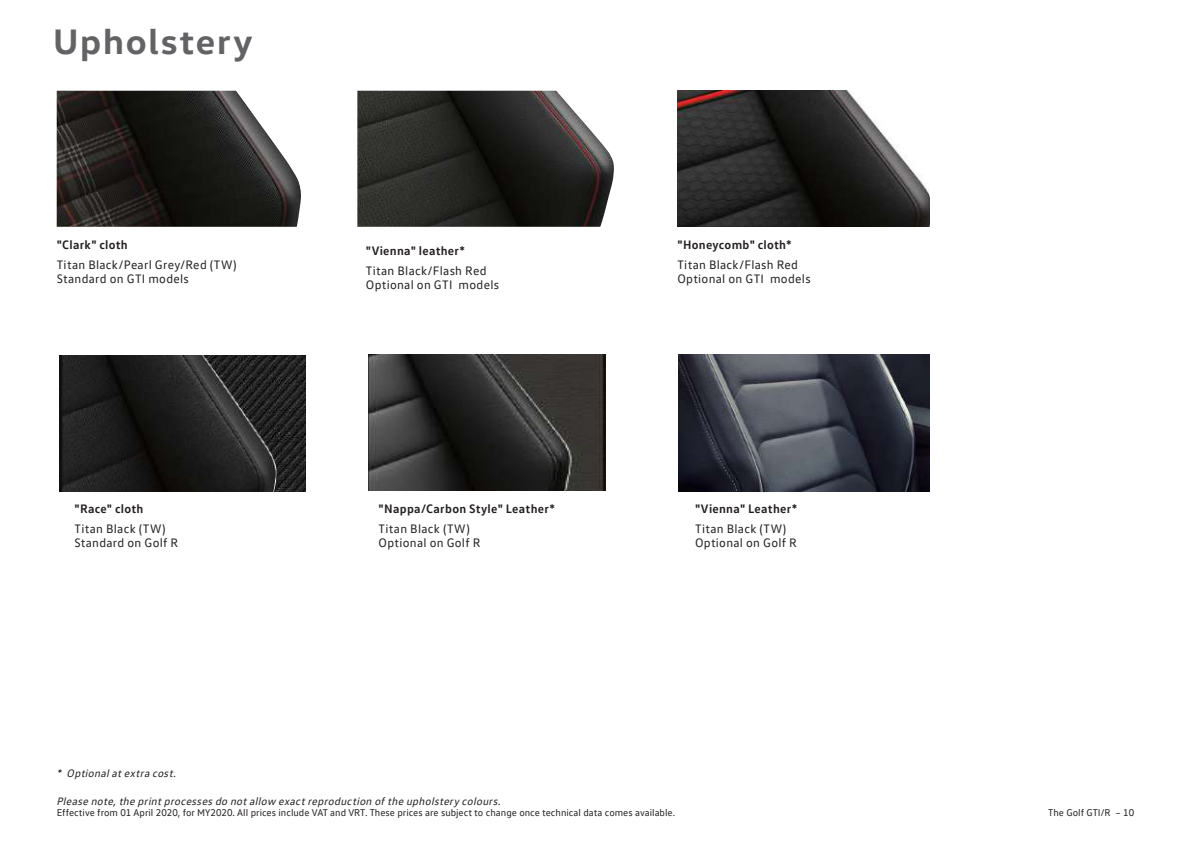
<style>
.page{position:relative;width:1191px;height:842px;background:#fff}
.page>*{position:absolute;margin:0;border:0;box-sizing:border-box;transform-origin:0 0}
.t1{font:700 36px "VW Head";letter-spacing:.05em;color:#636366}
.t2{font:12.4px/14px "VW Text";letter-spacing:.025em;color:#231f20}
.t3{font:700 12.4px "VW Text";letter-spacing:.02em;color:#231f20}
.t4{font:italic 11px "VW Text";color:#231f20}
.t5{font:10px "VW Text";color:#231f20}
</style>
<div class="page">
<img style="left:57px;top:91px;width:244px;height:136px">
<img style="left:357px;top:91px;width:257px;height:136px">
<img style="left:677px;top:91px;width:252px;height:136px">
<img style="left:60px;top:355px;width:246px;height:136px">
<img style="left:369px;top:355px;width:236px;height:136px">
<img style="left:678px;top:355px;width:251px;height:136px">
<h1 class="t1" style="left:53px;top:18px;width:201px">Upholstery</h1>
<p class="t3" style="left:57px;top:237px;width:73px">"Clark" cloth</p>
<p class="t2" style="left:57px;top:258px;width:181px">Titan Black/Pearl Grey/Red (TW)<br>Standard on GTI models</p>
<p class="t3" style="left:74px;top:501px;width:70px">"Race" cloth</p>
<p class="t2" style="left:74px;top:521px;width:105px">Titan Black (TW)<br>Standard on Golf R</p>
<p class="t3" style="left:366px;top:243px;width:101px">"Vienna" leather*</p>
<p class="t2" style="left:366px;top:263px;width:135px">Titan Black/Flash Red<br>Optional on GTI models</p>
<p class="t3" style="left:378px;top:501px;width:178px">"Nappa/Carbon Style" Leather*</p>
<p class="t2" style="left:378px;top:521px;width:103px">Titan Black (TW)<br>Optional on Golf R</p>
<p class="t4" style="left:56px;top:766px;width:124px">* Optionalatextra cost.</p>
<p class="t4" style="left:56px;top:794px;width:448px">Please note,the printprocessesdo notallow exactreproduction ofthe upholstery colours.</p>
<p class="t3" style="left:677px;top:237px;width:116px">"Honeycomb" cloth*</p>
<p class="t2" style="left:677px;top:258px;width:135px">Titan Black/Flash Red<br>Optional on GTI models</p>
<p class="t3" style="left:695px;top:501px;width:104px">"Vienna" Leather*</p>
<p class="t2" style="left:695px;top:521px;width:103px">Titan Black (TW)<br>Optional on Golf R</p>
<p class="t5" style="left:57px;top:807px;width:620px">Effective from 01 April 2020, for MY2020. All prices include VAT and VRT. These prices are subject to change once technical data comes available.</p>
<p class="t5" style="left:1048px;top:807px;width:88px">The Golf GTI/R – 10</p>
</div>
